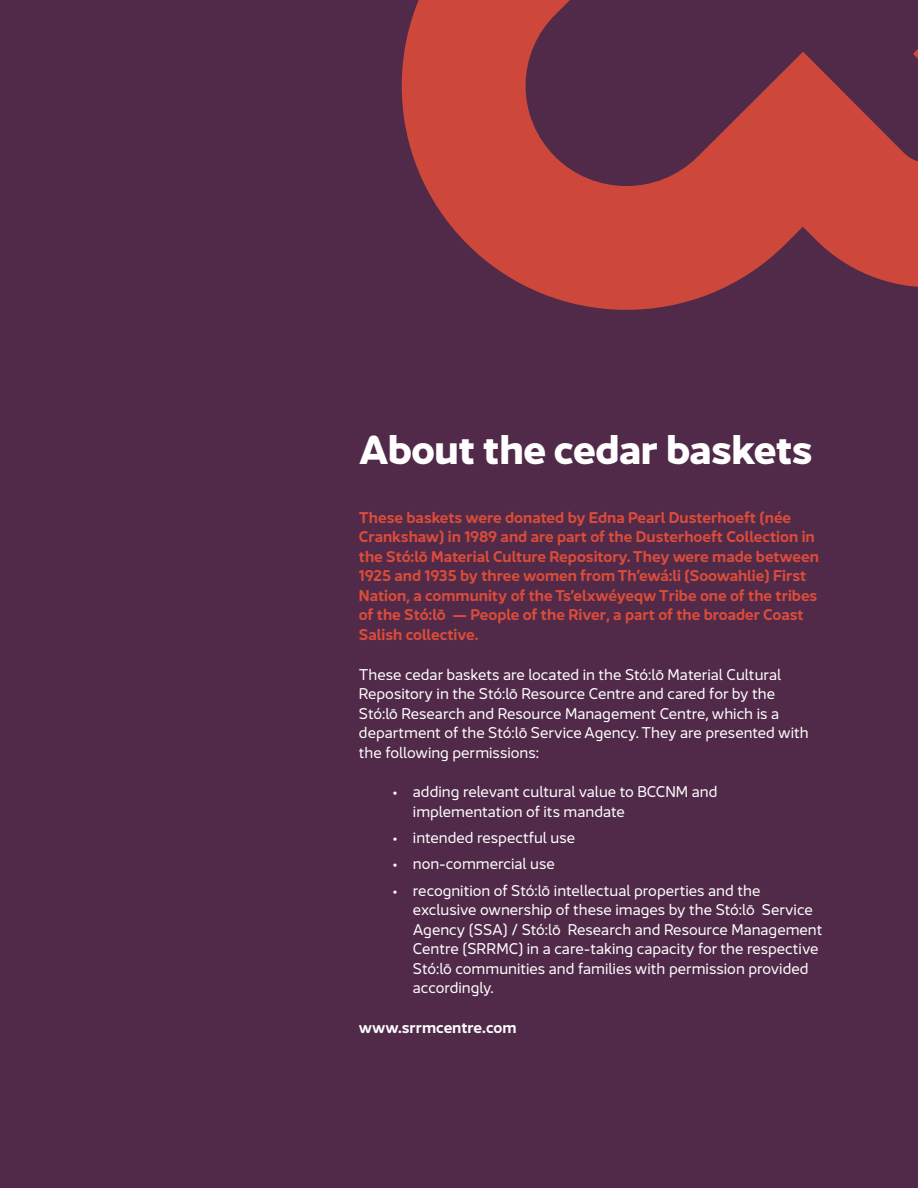
<style>
.page{position:relative;width:918px;height:1188px;background:#512a49}
.page>*{position:absolute;margin:0;border:0;box-sizing:border-box;transform-origin:0 0}
.t1{font:700 39px "Jano Sans Pro";letter-spacing:-.015em;color:#fff}
.t2{font:15px/19.5px "Jano Sans Pro";color:#fff}
.t3{font:600 15px/19.5px "Jano Sans Pro";color:#dc4c39}
.t4{font:600 15px "Jano Sans Pro";color:#fff}
</style>
<div class="page">
<svg style="left:402px;top:0;width:516px;height:310px;fill:#cd483a"></svg>
<p class="t1" style="left:359px;top:417px;width:455px">About the cedar baskets</p>
<p class="t3" style="left:359px;top:506px;width:462px">These baskets were donated by Edna Pearl Dusterhoeft (née Crankshaw) in 1989 and are part of the Dusterhoeft Collection in the Stó:lō Material Culture Repository. They were made between 1925 and 1935 by three women from Th’ewá:li (Soowahlie) First Nation, a community of the Ts’elxwéyeqw Tribe one of the tribes of the Stó:lō — People of the River, a part of the broader Coast Salish collective.</p>
<p class="t2" style="left:359px;top:663px;width:451px">These cedar baskets are located in the Stó:lō Material Cultural Repository in the Stó:lō Resource Centre and cared for by the Stó:lō Research and Resource Management Centre, which is a department of the Stó:lō Service Agency. They are presented with the following permissions:</p>
<p class="t2" style="left:413px;top:781px;width:306px;text-indent:-20px">• adding relevant cultural value to BCCNM and implementation of its mandate</p>
<p class="t2" style="left:393px;top:827px;width:184px">• intended respectful use</p>
<p class="t2" style="left:393px;top:853px;width:164px">• non-commercial use</p>
<p class="t2" style="left:413px;top:879px;width:411px;text-indent:-20px">• recognition of Stó:lō intellectual properties and the exclusive ownership of these images by the Stó:lō Service Agency (SSA) / Stó:lō Research and Resource Management Centre (SRRMC) in a care-taking capacity for the respective Stó:lō communities and families with permission provided accordingly.</p>
<p class="t4" style="left:359px;top:1015px;width:159px">www.srrmcentre.com</p>
</div>
